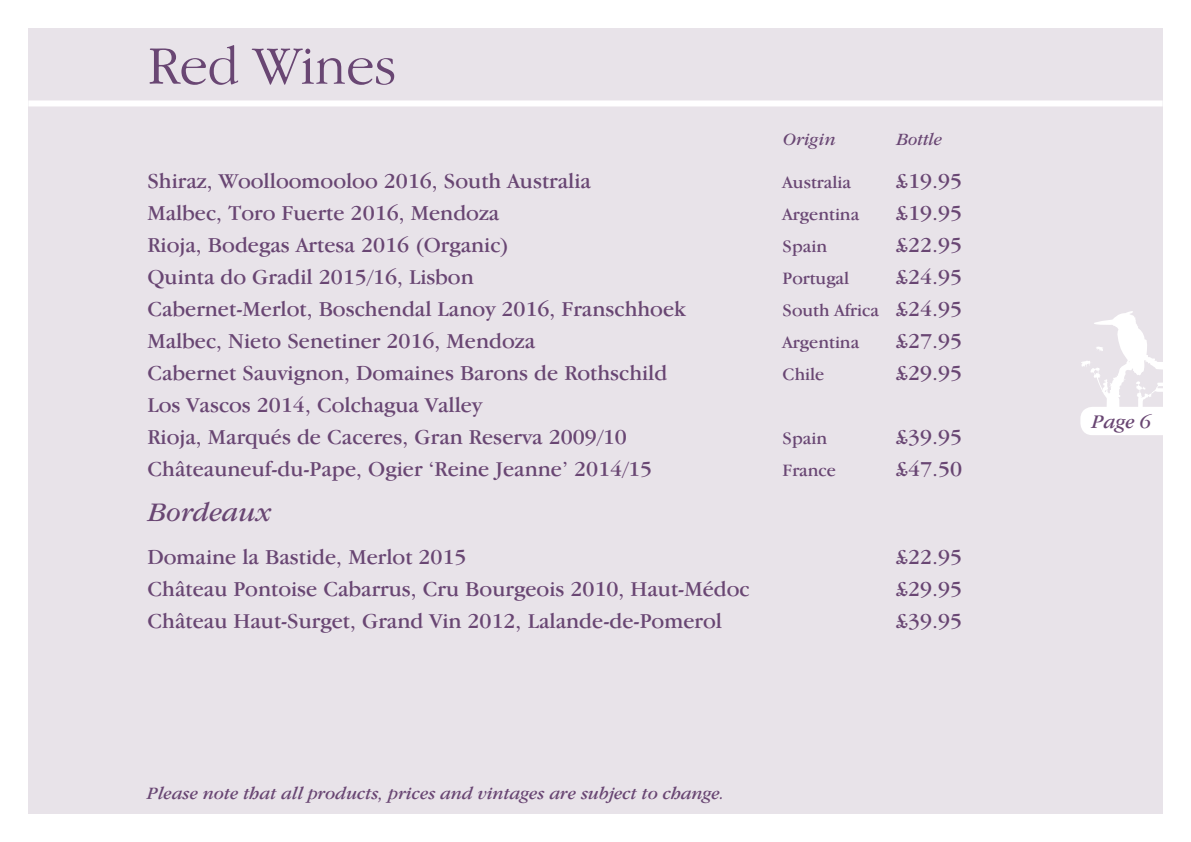
<style>
.page{position:relative;width:1191px;height:842px;background:#fff}
.page>*{position:absolute;margin:0;border:0;box-sizing:border-box;transform-origin:0 0}
.t1{font:300 56px "Garamond IT Cby BT";color:#694673}
.t2{font:italic 28px "ITC Garamond Std";color:#694673}
.t3{font:22px/32px "Garamond IT Cby BT";color:#694673}
.t4{font:italic 20px "Garamond IT Cby BT";color:#694673}
.t5{font:18px "Garamond IT Cby BT";color:#694673}
.t6{font:italic 18px "Garamond IT Cby BT";color:#694673}
.t7{font:italic 18px "ITC Garamond Std";color:#694673}
.s1{font-size:22px}
</style>
<div class="page">
<div style="left:28px;top:28px;width:1134px;height:786px;background:#e8e3e9"></div>
<div style="left:1080px;top:407px;width:106px;height:28px;background:#fff;border-radius:12px"></div>
<svg style="left:1081px;top:311px;width:81px;height:98px"></svg>
<div style="left:28px;top:100px;width:1134px;height:6px;background:#fff"></div>
<p class="t1" style="left:147px;top:33px;width:251px">Red Wines</p>
<p class="t7" style="left:782px;top:129px;width:54px">Origin</p>
<p class="t7" style="left:896px;top:129px;width:47px">Bottle</p>
<p class="t3" style="left:147px;top:164px;width:445px">Shiraz, Woolloomooloo 2016, South Australia</p>
<p class="t5" style="left:782px;top:171px;width:70px">Australia</p>
<p class="t3" style="left:896px;top:164px;width:68px">£19.95</p>
<p class="t3" style="left:147px;top:196px;width:353px">Malbec, Toro Fuerte 2016, Mendoza</p>
<p class="t5" style="left:782px;top:203px;width:78px">Argentina</p>
<p class="t3" style="left:896px;top:196px;width:68px">£19.95</p>
<p class="t3" style="left:147px;top:228px;width:363px">Rioja, Bodegas Artesa 2016 (Organic)</p>
<p class="t5" style="left:782px;top:235px;width:46px">Spain</p>
<p class="t3" style="left:896px;top:228px;width:68px">£22.95</p>
<p class="t3" style="left:147px;top:260px;width:328px">Quinta do Gradil 2015/16, Lisbon</p>
<p class="t5" style="left:782px;top:267px;width:68px">Portugal</p>
<p class="t3" style="left:896px;top:260px;width:68px">£24.95</p>
<p class="t3" style="left:147px;top:292px;width:540px">Cabernet-Merlot, Boschendal Lanoy 2016, Franschhoek</p>
<p class="t5" style="left:782px;top:299px;width:181px">South Africa <span class="s1">£24.95</span></p>
<p class="t3" style="left:147px;top:324px;width:389px">Malbec, Nieto Senetiner 2016, Mendoza</p>
<p class="t5" style="left:782px;top:331px;width:78px">Argentina</p>
<p class="t3" style="left:896px;top:324px;width:68px">£27.95</p>
<p class="t3" style="left:147px;top:356px;width:521px">Cabernet Sauvignon, Domaines Barons de Rothschild</p>
<p class="t5" style="left:782px;top:363px;width:43px">Chile</p>
<p class="t3" style="left:896px;top:356px;width:68px">£29.95</p>
<p class="t3" style="left:147px;top:388px;width:481px">Los Vascos 2014, Colchagua Valley<br>Rioja, Marqués de Caceres, Gran Reserva 2009/10</p>
<p class="t5" style="left:782px;top:427px;width:46px">Spain</p>
<p class="t3" style="left:896px;top:420px;width:68px">£39.95</p>
<p class="t3" style="left:147px;top:452px;width:506px">Châteauneuf-du-Pape, Ogier ‘Reine Jeanne’ 2014/15</p>
<p class="t5" style="left:782px;top:459px;width:55px">France</p>
<p class="t3" style="left:896px;top:452px;width:68px">£47.50</p>
<p class="t2" style="left:147px;top:497px;width:125px">Bordeaux</p>
<p class="t3" style="left:147px;top:541px;width:321px">Domaine la Bastide, Merlot 2015</p>
<p class="t3" style="left:896px;top:541px;width:68px">£22.95</p>
<p class="t3" style="left:147px;top:573px;width:603px">Château Pontoise Cabarrus, Cru Bourgeois 2010, Haut-Médoc</p>
<p class="t3" style="left:896px;top:573px;width:68px">£29.95</p>
<p class="t3" style="left:147px;top:605px;width:576px">Château Haut-Surget, Grand Vin 2012, Lalande-de-Pomerol</p>
<p class="t3" style="left:896px;top:605px;width:68px">£39.95</p>
<p class="t6" style="left:147px;top:782px;width:579px">Please note that all products, prices and vintages are subject to change.</p>
<p class="t4" style="left:1092px;top:410px;width:60px">Page 6</p>
</div>
